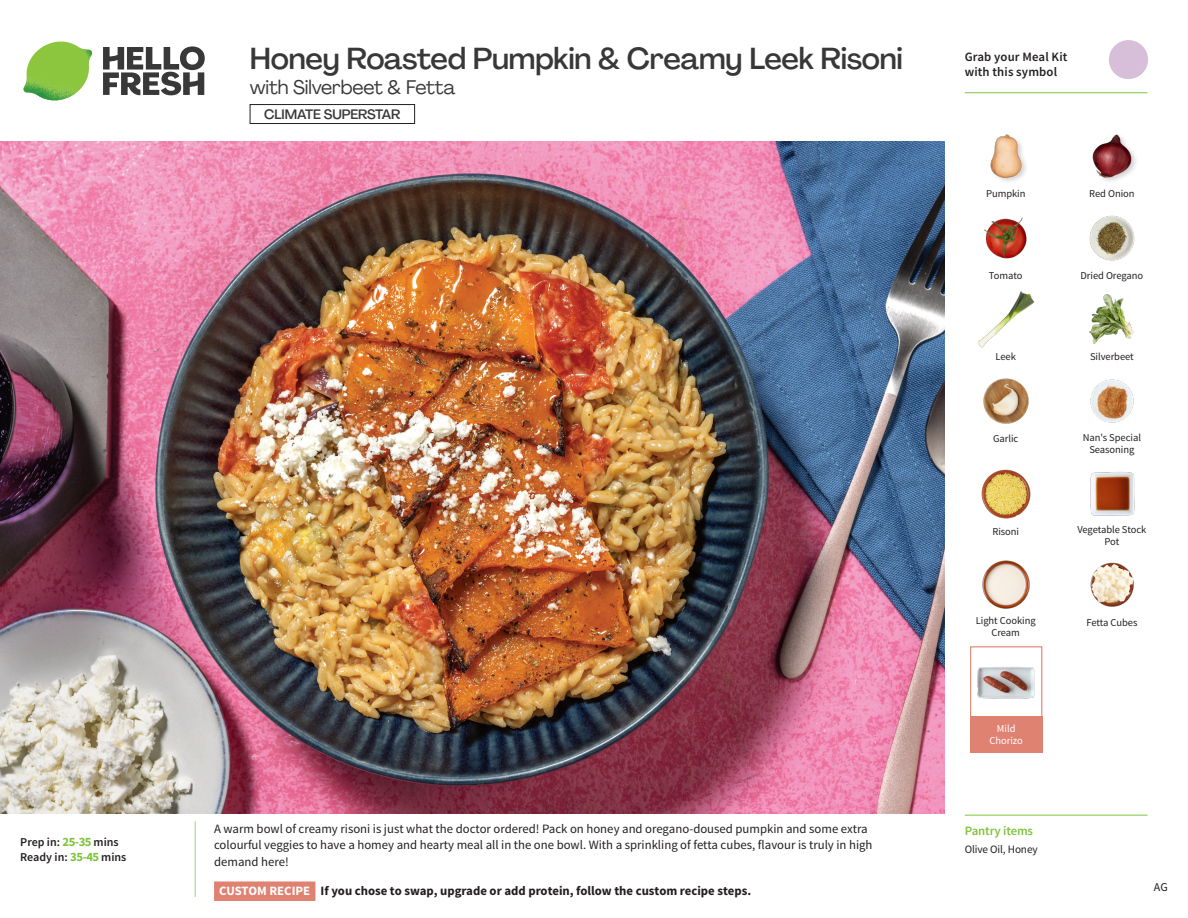
<style>
.page{position:relative;width:1188px;height:918px;background:#fff}
.page>*{position:absolute;margin:0;border:0;box-sizing:border-box;transform-origin:0 0}
._15_Titel_UK{font:500 30px "Agrandir";letter-spacing:-.01em;color:#383839}
._15_Titel_UK-2{font:19.5px "Agrandir";letter-spacing:-.01em;color:#383839}
.t1{font:500 13.5px "Agrandir";letter-spacing:-.01em;color:#383839}
.Step_6_Text_AU{font:12.75px/16.5px "Source Sans Pro";color:#231f20}
.Step_6_Text_AU-2{font:700 12.75px "Source Sans Pro";color:#231f20}
.t2{font:600 12.75px/15px "Source Sans Pro";letter-spacing:.01em;color:#231f20}
._04_Headers_Front{font:600 12.75px "Source Sans Pro";letter-spacing:-.01em;color:#81c340}
._04_Intro{font:600 12px "Source Sans Pro";color:#231f20}
.t3{font:12px "Source Sans Pro";color:#231f20}
._05_Pantry{font:11.25px "Source Sans Pro";letter-spacing:-.01em;color:#231f20}
._18_FRONT_ingredients{font:10.5px/12px "Source Sans Pro";letter-spacing:-.005em;color:#231f20;text-align:center}
._18_FRONT_ingredients-2{font:10.5px/12px "Source Sans Pro";letter-spacing:-.005em;color:#fff;text-align:center}
.s1{font-weight:700;font-size:12.75px;color:#81c340}
.s2{color:#fff}
</style>
<div class="page">
<svg style="left:103px;top:46px;width:102px;height:49px"></svg>
<img style="left:23px;top:42px;width:69px;height:59px">
<svg style="left:194px;top:821px;width:122px;height:80px"></svg>
<img style="left:0;top:142px;width:945px;height:672px">
<div style="left:250px;top:104px;width:165px;height:20px;border:1px solid #231f20"></div>
<img style="left:1089px;top:294px;width:45px;height:50px">
<img style="left:1090px;top:379px;width:44px;height:44px">
<img style="left:983px;top:378px;width:46px;height:46px">
<img style="left:981px;top:469px;width:50px;height:50px">
<img style="left:1090px;top:562px;width:44px;height:45px">
<img style="left:982px;top:560px;width:48px;height:49px">
<img style="left:978px;top:291px;width:56px;height:57px">
<img style="left:984px;top:217px;width:43px;height:42px">
<img style="left:1089px;top:215px;width:46px;height:46px">
<img style="left:990px;top:134px;width:36px;height:48px">
<img style="left:1092px;top:134px;width:44px;height:47px">
<img style="left:1090px;top:472px;width:45px;height:44px">
<div style="left:970px;top:646px;width:72px;height:73px;border:1px solid #df8272"></div>
<div style="left:970px;top:716px;width:72px;height:37px;background:#df8272"></div>
<img style="left:977px;top:666px;width:57px;height:33px">
<svg style="left:1091px;top:40px;width:57px;height:54px"></svg>
<hr style="left:965px;top:815px;width:183px;height:1px;background:#81c340">
<hr style="left:965px;top:92px;width:183px;height:1px;background:#81c340">
<p class="_04_Intro" style="left:20px;top:835px;width:100px">Prep in: <span class="s1">25-35</span> mins</p>
<p class="_04_Intro" style="left:20px;top:850px;width:108px">Ready in: <span class="s1">35-45</span> mins</p>
<p class="_15_Titel_UK" style="left:250px;top:40px;width:655px">Honey Roasted Pumpkin &amp; Creamy Leek Risoni</p>
<p class="_15_Titel_UK-2" style="left:250px;top:75px;width:207px">with Silverbeet &amp; Fetta</p>
<p class="t1" style="left:264px;top:106px;width:138px">CLIMATE SUPERSTAR</p>
<p class="Step_6_Text_AU" style="left:214px;top:820px;width:660px">A warm bowl of creamy risoni is just what the doctor ordered! Pack on honey and oregano-doused pumpkin and some extra colourful veggies to have a homey and hearty meal all in the one bowl. With a sprinkling of fetta cubes, flavour is truly in high demand here!</p>
<p class="Step_6_Text_AU-2" style="left:219px;top:883px;width:533px"><span class="s2">CUSTOM RECIPE</span> If you chose to swap, upgrade or add protein, follow the custom recipe steps.</p>
<p class="t2" style="left:965px;top:50px;width:104px">Grab your Meal Kit with this symbol</p>
<p class="_18_FRONT_ingredients" style="left:986px;top:188px;width:41px">Pumpkin</p>
<p class="_18_FRONT_ingredients" style="left:1089px;top:188px;width:47px">Red Onion</p>
<p class="_18_FRONT_ingredients" style="left:989px;top:270px;width:35px">Tomato</p>
<p class="_18_FRONT_ingredients" style="left:1081px;top:270px;width:64px">Dried Oregano</p>
<p class="_18_FRONT_ingredients" style="left:996px;top:351px;width:22px">Leek</p>
<p class="_18_FRONT_ingredients" style="left:1090px;top:351px;width:45px">Silverbeet</p>
<p class="_18_FRONT_ingredients" style="left:993px;top:433px;width:27px">Garlic</p>
<p class="_18_FRONT_ingredients" style="left:992px;top:526px;width:28px">Risoni</p>
<p class="_18_FRONT_ingredients" style="left:1083px;top:432px;width:60px">Nan's Special<br>Seasoning</p>
<p class="_18_FRONT_ingredients" style="left:1077px;top:524px;width:71px">Vegetable Stock<br>Pot</p>
<p class="_18_FRONT_ingredients" style="left:976px;top:615px;width:61px">Light Cooking</p>
<p class="_18_FRONT_ingredients" style="left:1086px;top:616px;width:52px">Fetta Cubes</p>
<p class="_18_FRONT_ingredients" style="left:992px;top:627px;width:30px">Cream</p>
<p class="_18_FRONT_ingredients-2" style="left:990px;top:723px;width:35px">Mild<br>Chorizo</p>
<p class="_04_Headers_Front" style="left:965px;top:822px;width:70px">Pantry items</p>
<p class="_05_Pantry" style="left:965px;top:842px;width:75px">Olive Oil, Honey</p>
<p class="t3" style="left:1154px;top:879px;width:15px">AG</p>
</div>
